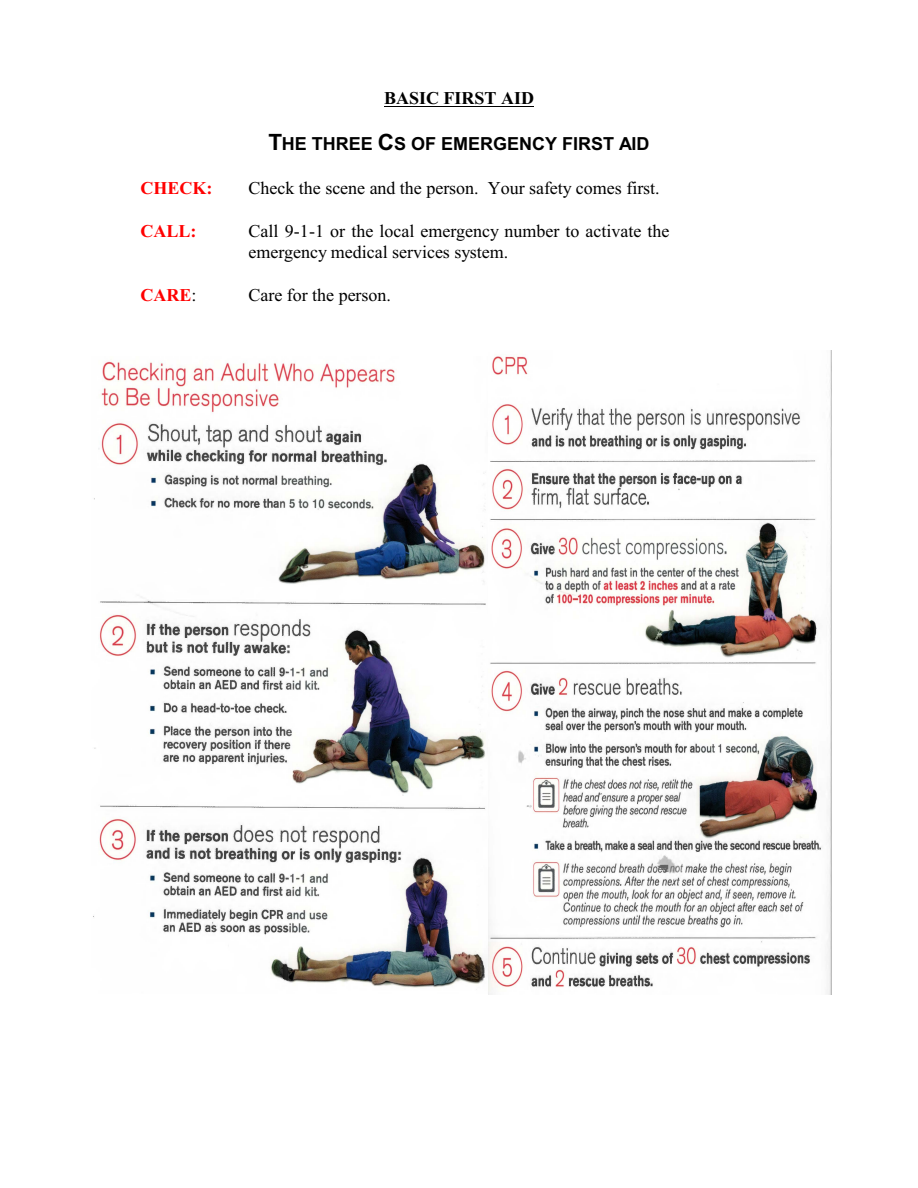
<style>
.page{position:relative;width:918px;height:1188px;background:#fff}
.page>*{position:absolute;margin:0;border:0;box-sizing:border-box;transform-origin:0 0}
.t1{font:18px/21.3px "Times New Roman";color:#000}
.t2{font:700 18px "Arial";color:#000}
.t3{font:700 18px "Times New Roman";color:#f00}
.t4{font:700 18px "Times New Roman";color:#000}
.s1{font-size:22.5px}
.s2{font-weight:400;color:#000}
</style>
<div class="page">
<hr style="left:384px;top:106px;width:150px;height:1px;background:#000">
<img style="left:93px;top:361px;width:394px;height:627px">
<img style="left:488px;top:351px;width:343px;height:644px">
<p class="t4" style="left:384px;top:91px;width:152px">BASIC FIRST AID</p>
<p class="t2" style="left:268px;top:137px;width:383px"><span class="s1">T</span>HE THREE <span class="s1">C</span>S OF EMERGENCY FIRST AID</p>
<p class="t3" style="left:140px;top:182px;width:74px">CHECK:</p>
<p class="t1" style="left:248px;top:179px;width:413px">Check the scene and the person. Your safety comes first.</p>
<p class="t3" style="left:140px;top:225px;width:57px">CALL:</p>
<p class="t1" style="left:248px;top:222px;width:422px">Call 9-1-1 or the local emergency number to activate the emergency medical services system.</p>
<p class="t3" style="left:140px;top:289px;width:57px">CARE<span class="s2">:</span></p>
<p class="t1" style="left:248px;top:286px;width:144px">Care for the person.</p>
</div>
